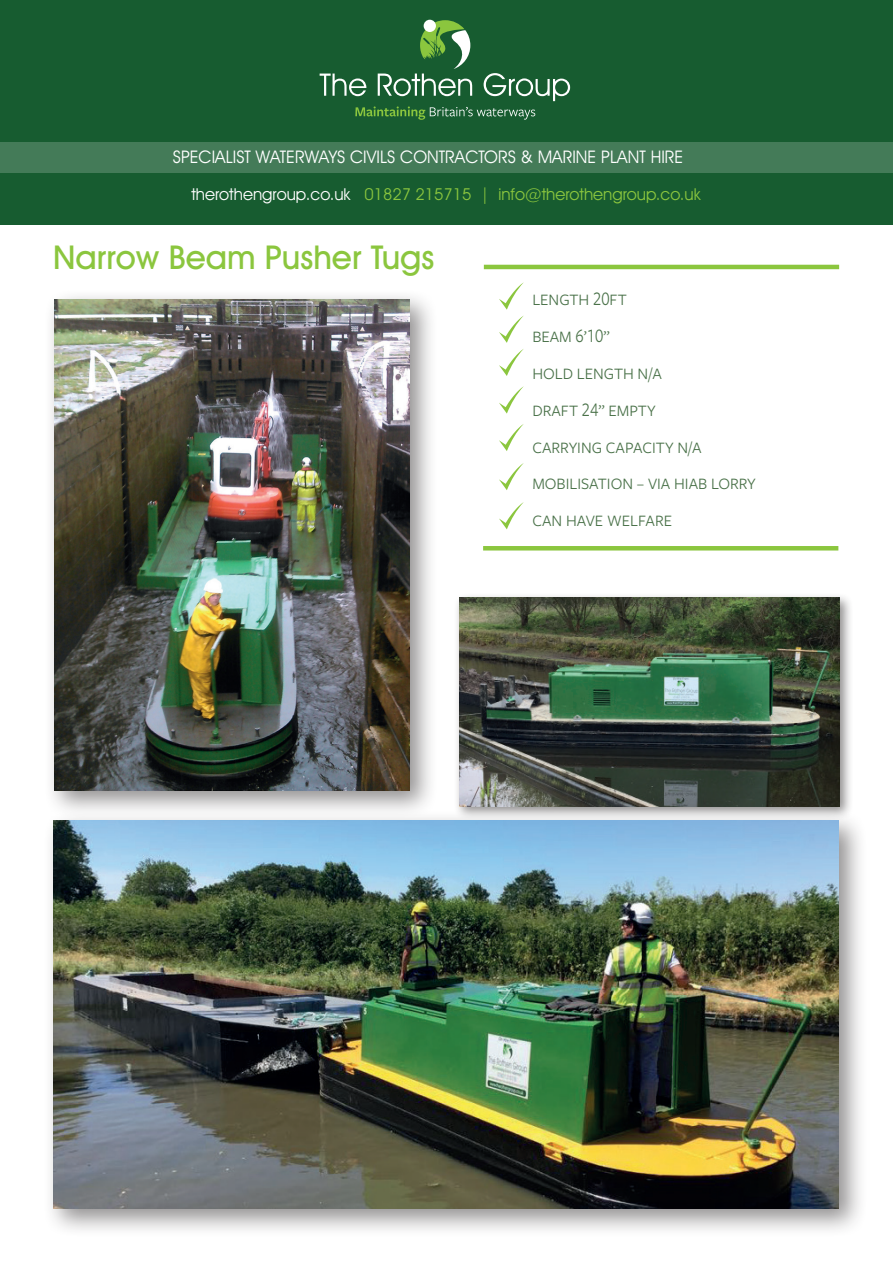
<style>
.page{position:relative;width:893px;height:1263px;background:#fff}
.page>*{position:absolute;margin:0;border:0;box-sizing:border-box;transform-origin:0 0}
.t1{font:500 33px "Avant Garde IT Cby BT";color:#8bc63e}
.t2{font:17.4px "Avant Garde IT Cby BT";color:#fff}
.t3{font:16.5px "Freight Sans Pro";color:#497148}
.t4{font:16.5px "Avant Garde IT Cby BT";color:#8bc63e}
.s1{color:#fff}
.s2{font-size:19.8px}
</style>
<div class="page">
<svg style="left:499px;top:282px;width:25px;height:28px"></svg>
<svg style="left:499px;top:316px;width:25px;height:27px"></svg>
<svg style="left:499px;top:349px;width:25px;height:27px"></svg>
<svg style="left:499px;top:386px;width:25px;height:28px"></svg>
<svg style="left:499px;top:424px;width:25px;height:27px"></svg>
<hr style="left:483px;top:546px;width:355px;height:4px;background:#8bc63e">
<hr style="left:484px;top:265px;width:355px;height:4px;background:#8bc63e">
<svg style="left:499px;top:463px;width:25px;height:27px"></svg>
<div style="left:43px;top:288px;width:395px;height:531px;background:#231f20;opacity:.5"></div>
<img style="left:54px;top:300px;width:355px;height:491px">
<div style="left:454px;top:592px;width:399px;height:228px;background:#231f20;opacity:.5"></div>
<img style="left:459px;top:597px;width:380px;height:209px">
<div style="left:43px;top:810px;width:825px;height:428px;background:#231f20;opacity:.5"></div>
<img style="left:54px;top:821px;width:784px;height:388px">
<svg style="left:499px;top:502px;width:25px;height:27px"></svg>
<div style="left:0;top:0;width:893px;height:225px;background:#175c30"></div>
<svg style="left:320px;top:20px;width:250px;height:100px"></svg>
<div style="left:424px;top:20px;width:12px;height:12px;background:#fff;border-radius:50%"></div>
<div style="left:0;top:142px;width:893px;height:31px;background:#447b58"></div>
<p class="t2" style="left:173px;top:146px;width:512px">SPECIALIST WATERWAYS CIVILS CONTRACTORS &amp; MARINE PLANT HIRE</p>
<p class="t4" style="left:191px;top:184px;width:511px"><span class="s1">therothengroup.co.uk</span> 01827 215715 | info@therothengroup.co.uk</p>
<h1 class="t1" style="left:53px;top:237px;width:383px">Narrow Beam Pusher Tugs</h1>
<p class="t3" style="left:532px;top:289px;width:96px">LENGTH <span class="s2">20</span>FT</p>
<p class="t3" style="left:532px;top:326px;width:79px">BEAM <span class="s2">6</span>’<span class="s2">10</span>”</p>
<p class="t3" style="left:532px;top:363px;width:131px">HOLD LENGTH N/A</p>
<p class="t3" style="left:532px;top:399px;width:125px">DRAFT <span class="s2">24</span>” EMPTY</p>
<p class="t3" style="left:532px;top:436px;width:171px">CARRYING CAPACITY N/A</p>
<p class="t3" style="left:532px;top:473px;width:225px">MOBILISATION – VIA HIAB LORRY</p>
<p class="t3" style="left:532px;top:510px;width:141px">CAN HAVE WELFARE</p>
</div>
